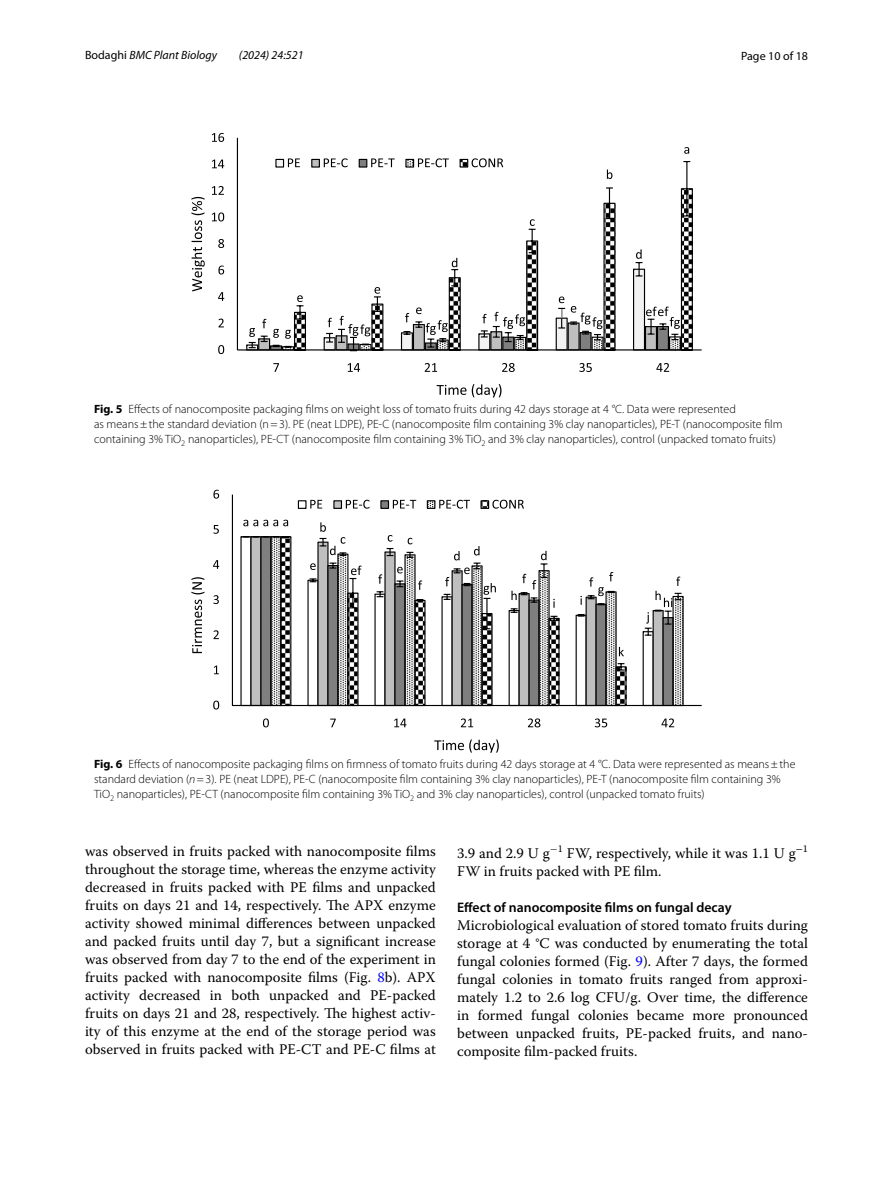
<style>
.page{position:relative;width:893px;height:1187px;background:#fff}
.page>*{position:absolute;margin:0;border:0;box-sizing:border-box;transform-origin:0 0}
.t1{font:14.7px/18px "Warnock Pro";color:#000;text-align:justify}
.t2{font:600 13.8px "Myriad Pro";color:#000}
.t3{font:300 12px/15px "Myriad Pro";color:#000}
.t4{font:italic 12px "Myriad Pro";color:#000}
.t5{font:12px "Myriad Pro";color:#000}
.s1{font-style:normal}
.s2{font-weight:700}
.s3{font-style:italic}
.s4{color:#00f}
</style>
<div class="page">
<svg style="left:236px;top:137px;width:466px;height:215px"></svg>
<svg style="left:246px;top:249px;width:435px;height:101px"></svg>
<svg style="left:530px;top:219px;width:5px;height:7px"></svg>
<svg style="left:607px;top:169px;width:5px;height:10px"></svg>
<svg style="left:684px;top:147px;width:5px;height:7px"></svg>
<svg style="left:218px;top:345px;width:6px;height:9px"></svg>
<svg style="left:218px;top:318px;width:6px;height:9px"></svg>
<svg style="left:218px;top:292px;width:6px;height:9px"></svg>
<svg style="left:218px;top:265px;width:6px;height:9px"></svg>
<svg style="left:218px;top:239px;width:6px;height:9px"></svg>
<svg style="left:212px;top:212px;width:12px;height:9px"></svg>
<svg style="left:212px;top:186px;width:12px;height:9px"></svg>
<svg style="left:212px;top:159px;width:12px;height:9px"></svg>
<svg style="left:212px;top:133px;width:12px;height:9px"></svg>
<svg style="left:273px;top:363px;width:6px;height:9px"></svg>
<svg style="left:348px;top:363px;width:12px;height:9px"></svg>
<svg style="left:425px;top:363px;width:12px;height:9px"></svg>
<svg style="left:502px;top:363px;width:13px;height:9px"></svg>
<svg style="left:579px;top:363px;width:13px;height:9px"></svg>
<svg style="left:656px;top:363px;width:13px;height:9px"></svg>
<svg style="left:191px;top:197px;width:14px;height:94px"></svg>
<svg style="left:437px;top:384px;width:64px;height:13px"></svg>
<div style="left:275px;top:159px;width:9px;height:8px;background:#f2f2f2;border:1px solid #000"></div>
<svg style="left:288px;top:158px;width:12px;height:9px"></svg>
<div style="left:311px;top:159px;width:9px;height:8px;background:#bfbfbf;border:1px solid #000"></div>
<svg style="left:324px;top:158px;width:24px;height:9px"></svg>
<div style="left:359px;top:159px;width:8px;height:8px;background:#7f7f7f;border:1px solid #000"></div>
<svg style="left:371px;top:158px;width:24px;height:9px"></svg>
<div style="left:405px;top:159px;width:9px;height:8px;border:1px solid #000"></div>
<svg style="left:418px;top:158px;width:31px;height:9px"></svg>
<div style="left:460px;top:159px;width:8px;height:8px;border:1px solid #000"></div>
<svg style="left:472px;top:158px;width:31px;height:9px"></svg>
<svg style="left:231px;top:494px;width:471px;height:212px"></svg>
<svg style="left:310px;top:563px;width:6px;height:7px"></svg>
<svg style="left:378px;top:574px;width:4px;height:9px"></svg>
<svg style="left:445px;top:577px;width:4px;height:9px"></svg>
<svg style="left:511px;top:590px;width:6px;height:10px"></svg>
<svg style="left:580px;top:596px;width:2px;height:8px"></svg>
<svg style="left:646px;top:612px;width:3px;height:11px"></svg>
<svg style="left:320px;top:522px;width:6px;height:9px"></svg>
<svg style="left:388px;top:535px;width:4px;height:6px"></svg>
<svg style="left:454px;top:551px;width:6px;height:9px"></svg>
<svg style="left:522px;top:573px;width:4px;height:10px"></svg>
<svg style="left:330px;top:545px;width:5px;height:10px"></svg>
<svg style="left:397px;top:566px;width:6px;height:7px"></svg>
<svg style="left:464px;top:567px;width:6px;height:7px"></svg>
<svg style="left:532px;top:580px;width:4px;height:9px"></svg>
<svg style="left:341px;top:537px;width:4px;height:6px"></svg>
<svg style="left:408px;top:537px;width:4px;height:7px"></svg>
<svg style="left:474px;top:546px;width:5px;height:9px"></svg>
<svg style="left:541px;top:550px;width:5px;height:10px"></svg>
<svg style="left:589px;top:572px;width:24px;height:24px"></svg>
<svg style="left:655px;top:576px;width:25px;height:31px"></svg>
<svg style="left:243px;top:519px;width:45px;height:7px"></svg>
<svg style="left:351px;top:565px;width:11px;height:10px"></svg>
<svg style="left:418px;top:580px;width:4px;height:10px"></svg>
<svg style="left:483px;top:583px;width:13px;height:11px"></svg>
<svg style="left:553px;top:599px;width:2px;height:8px"></svg>
<svg style="left:619px;top:647px;width:5px;height:9px"></svg>
<svg style="left:213px;top:700px;width:6px;height:9px"></svg>
<svg style="left:214px;top:665px;width:5px;height:9px"></svg>
<svg style="left:213px;top:630px;width:6px;height:9px"></svg>
<svg style="left:213px;top:595px;width:6px;height:9px"></svg>
<svg style="left:213px;top:560px;width:6px;height:9px"></svg>
<svg style="left:213px;top:525px;width:6px;height:8px"></svg>
<svg style="left:213px;top:489px;width:6px;height:9px"></svg>
<svg style="left:263px;top:718px;width:6px;height:9px"></svg>
<svg style="left:330px;top:718px;width:6px;height:9px"></svg>
<svg style="left:394px;top:718px;width:13px;height:9px"></svg>
<svg style="left:461px;top:718px;width:12px;height:9px"></svg>
<svg style="left:528px;top:718px;width:12px;height:9px"></svg>
<svg style="left:595px;top:718px;width:12px;height:9px"></svg>
<svg style="left:661px;top:718px;width:13px;height:9px"></svg>
<svg style="left:191px;top:577px;width:13px;height:76px"></svg>
<svg style="left:434px;top:739px;width:65px;height:13px"></svg>
<div style="left:298px;top:500px;width:8px;height:9px;background:#fff;border:1px solid #000"></div>
<svg style="left:310px;top:500px;width:12px;height:8px"></svg>
<div style="left:333px;top:500px;width:9px;height:9px;background:#bfbfbf;border:1px solid #000"></div>
<svg style="left:346px;top:499px;width:24px;height:9px"></svg>
<div style="left:380px;top:500px;width:9px;height:9px;background:#7f7f7f;border:1px solid #000"></div>
<svg style="left:393px;top:500px;width:23px;height:8px"></svg>
<div style="left:427px;top:500px;width:8px;height:9px;border:1px solid #000"></div>
<svg style="left:439px;top:499px;width:31px;height:9px"></svg>
<div style="left:480px;top:500px;width:9px;height:9px;border:1px solid #000"></div>
<svg style="left:492px;top:499px;width:32px;height:9px"></svg>
<p class="t4" style="left:85px;top:48px;width:134px"><span class="s1">Bodaghi</span> BMC Plant Biology</p>
<p class="t4" style="left:239px;top:48px;width:66px">(2024) 24:521</p>
<p class="t5" style="left:741px;top:48px;width:68px">Page 10 of 18</p>
<p class="t3" style="left:94px;top:401px;width:690px"><span class="s2">Fig. 5</span> Effects of nanocomposite packaging films on weight loss of tomato fruits during 42 days storage at 4 °C. Data were represented<br>as means±the standard deviation (n=3). PE (neat LDPE), PE-C (nanocomposite film containing 3% clay nanoparticles), PE-T (nanocomposite film containing 3% TiO<sub>2</sub> nanoparticles), PE-CT (nanocomposite film containing 3% TiO<sub>2</sub> and 3% clay nanoparticles), control (unpacked tomato fruits)</p>
<p class="t3" style="left:94px;top:756px;width:703px"><span class="s2">Fig. 6</span> Effects of nanocomposite packaging films on firmness of tomato fruits during 42 days storage at 4 °C. Data were represented as means±the standard deviation (<span class="s3">n</span>=3). PE (neat LDPE), PE-C (nanocomposite film containing 3% clay nanoparticles), PE-T (nanocomposite film containing 3%<br>TiO<sub>2</sub> nanoparticles), PE-CT (nanocomposite film containing 3% TiO<sub>2</sub> and 3% clay nanoparticles), control (unpacked tomato fruits)</p>
<p class="t1" style="left:85px;top:841px;width:352px">was observed in fruits packed with nanocomposite films throughout the storage time, whereas the enzyme activity decreased in fruits packed with PE films and unpacked fruits on days 21 and 14, respectively. The APX enzyme activity showed minimal differences between unpacked and packed fruits until day 7, but a significant increase was observed from day 7 to the end of the experiment in fruits packed with nanocomposite films (Fig. <span class="s4">8</span>b). APX activity decreased in both unpacked and PE-packed fruits on days 21 and 28, respectively. The highest activ&shy;ity of this enzyme at the end of the storage period was observed in fruits packed with PE-CT and PE-C films at</p>
<p class="t1" style="left:457px;top:843px;width:352px">3.9 and 2.9 U g<sup>−</sup><sup>1</sup> FW, respectively, while it was 1.1 U g<sup>−</sup><sup>1<br></sup>FW in fruits packed with PE film.</p>
<p class="t2" style="left:457px;top:898px;width:276px">Effect of nanocomposite films on fungal decay</p>
<p class="t1" style="left:457px;top:915px;width:352px">Microbiological evaluation of stored tomato fruits during storage at 4 °C was conducted by enumerating the total fungal colonies formed (Fig. <span class="s4">9</span>). After 7 days, the formed fungal colonies in tomato fruits ranged from approxi&shy;mately 1.2 to 2.6 log CFU/g. Over time, the difference in formed fungal colonies became more pronounced between unpacked fruits, PE-packed fruits, and nano&shy;composite film-packed fruits.</p>
</div>
